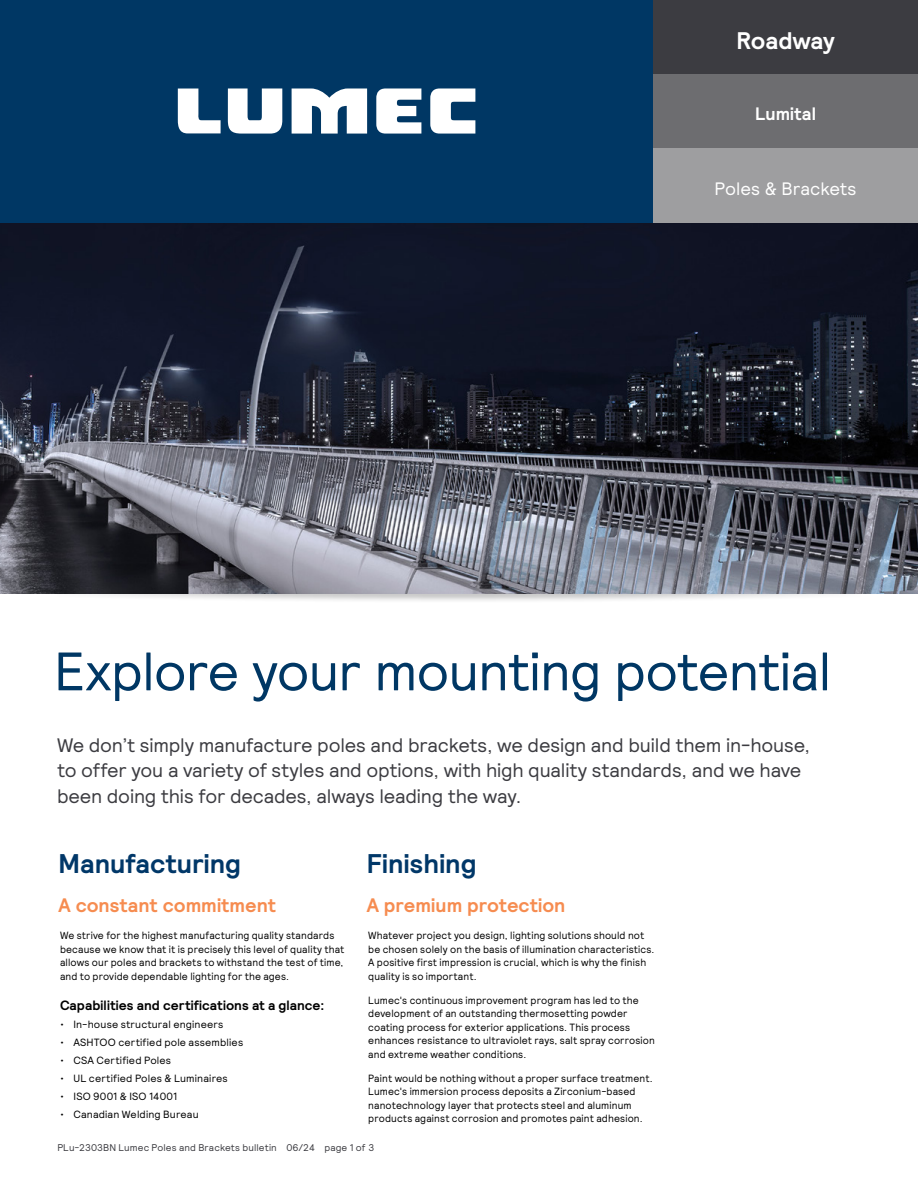
<style>
.page{position:relative;width:918px;height:1188px;background:#fff}
.page>*{position:absolute;margin:0;border:0;box-sizing:border-box;transform-origin:0 0}
.t1{font:54px "Signify Relative";letter-spacing:-.02em;color:#003764}
.t2{font:700 27px "Signify Relative";color:#003768}
.t3{font:700 24px "Signify Relative";letter-spacing:-.005em;color:#fff}
.t4{font:19.5px/25.5px "Signify Relative";letter-spacing:-.01em;color:#3c3c41}
.t5{font:700 19.5px "Signify Relative";color:#f68c50}
.t6{font:18px "Signify Relative";color:#fff}
.t7{font:700 18px "Signify Relative";letter-spacing:.005em;color:#fff}
.t8{font:700 13.5px "Signify Relative";letter-spacing:.005em;color:#000}
.t9{font:10.5px/13.5px "Signify Relative";letter-spacing:.015em;color:#000;scale:.96 1}
.t10{font:10.5px "Signify Relative";letter-spacing:.015em;color:#000}
.t11{font:9.75px "Signify Relative";letter-spacing:.015em;color:#3c3c41}
</style>
<div class="page">
<div style="left:37px;top:585px;width:843px;height:19px;background:#000;opacity:.3"></div>
<div style="left:6px;top:579px;width:51px;height:30px;background:#fff"></div>
<div style="left:861px;top:579px;width:51px;height:30px;background:#fff"></div>
<img style="left:0;top:223px;width:918px;height:371px">
<div style="left:0;top:0;width:653px;height:223px;background:#003764"></div>
<div style="left:653px;top:0;width:265px;height:74px;background:#3c3c41"></div>
<div style="left:653px;top:74px;width:265px;height:74px;background:#6d6d70"></div>
<div style="left:653px;top:148px;width:265px;height:75px;background:#9e9ea0"></div>
<svg style="left:178px;top:89px;width:43px;height:44px"></svg>
<svg style="left:228px;top:88px;width:54px;height:46px"></svg>
<svg style="left:292px;top:89px;width:75px;height:45px"></svg>
<svg style="left:376px;top:88px;width:45px;height:46px"></svg>
<svg style="left:430px;top:88px;width:45px;height:46px"></svg>
<h3 class="t3" style="left:736px;top:25px;width:100px">Roadway</h3>
<h3 class="t7" style="left:755px;top:102px;width:62px">Lumital</h3>
<h3 class="t6" style="left:715px;top:177px;width:143px">Poles &amp; Brackets</h3>
<h1 class="t1" style="left:54px;top:636px;width:779px">Explore your mounting potential</h1>
<h3 class="t4" style="left:57px;top:732px;width:755px">We don’t simply manufacture poles and brackets, we design and build them in-house, to offer you a variety of styles and options, with high quality standards, and we have been doing this for decades, always leading the way.</h3>
<h2 class="t2" style="left:58px;top:846px;width:184px">Manufacturing</h2>
<h3 class="t5" style="left:58px;top:893px;width:219px">A constant commitment</h3>
<p class="t9" style="left:60px;top:928px;width:298px">We strive for the highest manufacturing quality standards because we know that it is precisely this level of quality that allows our poles and brackets to withstand the test of time, and to provide dependable lighting for the ages.</p>
<p class="t8" style="left:60px;top:996px;width:266px">Capabilities and certifications at a glance:</p>
<p class="t10" style="left:60px;top:1017px;width:165px">• In-house structural engineers</p>
<p class="t10" style="left:60px;top:1035px;width:185px">• ASHTOO certified pole assemblies</p>
<p class="t10" style="left:60px;top:1053px;width:113px">• CSA Certified Poles</p>
<p class="t10" style="left:60px;top:1071px;width:169px">• UL certified Poles &amp; Luminaires</p>
<p class="t10" style="left:60px;top:1089px;width:119px">• ISO 9001 &amp; ISO 14001</p>
<p class="t10" style="left:60px;top:1107px;width:140px">• Canadian Welding Bureau</p>
<h2 class="t2" style="left:367px;top:846px;width:111px">Finishing</h2>
<h3 class="t5" style="left:367px;top:893px;width:200px">A premium protection</h3>
<p class="t9" style="left:368px;top:928px;width:300px">Whatever project you design, lighting solutions should not be chosen solely on the basis of illumination characteristics.<br>A positive first impression is crucial, which is why the finish quality is so important.</p>
<p class="t9" style="left:368px;top:993px;width:300px">Lumec's continuous improvement program has led to the development of an outstanding thermosetting powder coating process for exterior applications. This process enhances resistance to ultraviolet rays, salt spray corrosion and extreme weather conditions.</p>
<p class="t9" style="left:368px;top:1071px;width:298px">Paint would be nothing without a proper surface treatment.<br>Lumec's immersion process deposits a Zirconium-based nanotechnology layer that protects steel and aluminum products against corrosion and promotes paint adhesion.</p>
<p class="t11" style="left:57px;top:1141px;width:319px">PLu-2303BN Lumec Poles and Brackets bulletin 06/24 page 1 of 3</p>
</div>
